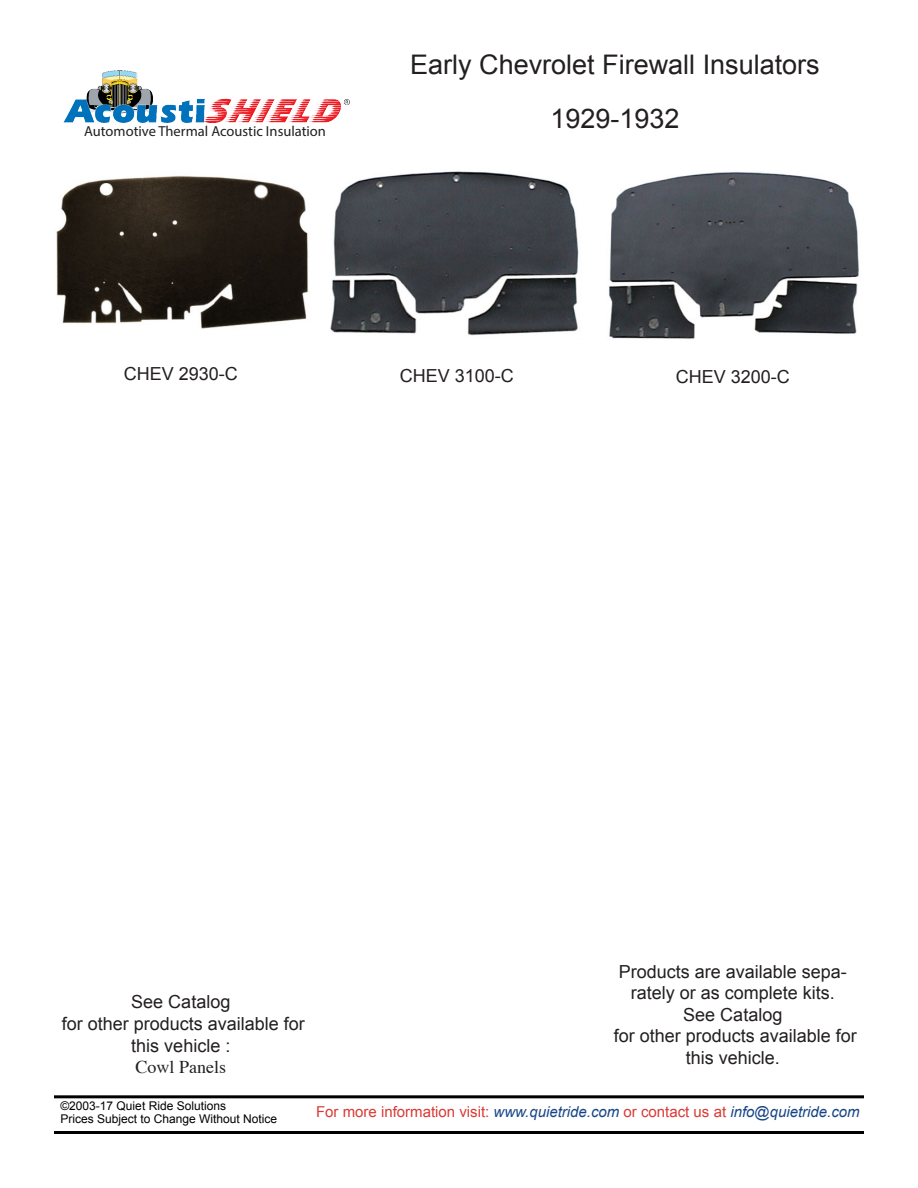
<style>
.page{position:relative;width:918px;height:1188px;background:#fff}
.page>*{position:absolute;margin:0;border:0;box-sizing:border-box;transform-origin:0 0}
.t1{font:27px "Arial";color:#231f20}
.t2{font:18px/21.6px "Arial";color:#231f20;text-align:center}
.t3{font:18px "Times";color:#231f20}
.Paragraph_Style3{font:15px "Arial";color:#da3935}
.t4{font:14.55px "Myriad Pro";color:#231f20}
.Paragraph_Style3-2{font:12px "Arial";color:#000}
.Paragraph_Style5{font:12px "Arial";color:#000}
.s1{font-style:italic;color:#164587}
</style>
<div class="page">
<img style="left:56px;top:175px;width:253px;height:154px">
<img style="left:330px;top:171px;width:249px;height:165px">
<img style="left:609px;top:172px;width:250px;height:167px">
<hr style="left:54px;top:1131px;width:810px;height:3px;background:#000">
<hr style="left:54px;top:1095px;width:810px;height:3px;background:#000">
<img style="left:64px;top:70px;width:285px;height:52px">
<p class="t4" style="left:84px;top:123px;width:243px">Automotive Thermal Acoustic Insulation</p>
<p class="t1" style="left:410px;top:46px;width:411px">Early Chevrolet Firewall Insulators</p>
<p class="t1" style="left:550px;top:100px;width:131px">1929-1932</p>
<p class="t2" style="left:124px;top:363px;width:116px">CHEV 2930-C</p>
<p class="t2" style="left:400px;top:365px;width:116px">CHEV 3100-C</p>
<p class="t2" style="left:676px;top:366px;width:116px">CHEV 3200-C</p>
<p class="t2" style="left:131px;top:991px;width:101px">See Catalog</p>
<p class="t2" style="left:62px;top:1013px;width:245px">for other products available for this vehicle :</p>
<p class="t3" style="left:136px;top:1050px;width:92px">Cowl Panels</p>
<p class="t2" style="left:619px;top:961px;width:230px">Products are available sepa&shy;rately or as complete kits.</p>
<p class="t2" style="left:683px;top:1004px;width:101px">See Catalog</p>
<p class="t2" style="left:614px;top:1025px;width:245px">for other products available for this vehicle.</p>
<p class="Paragraph_Style5" style="left:60px;top:1098px;width:167px">©2003-17 Quiet Ride Solutions</p>
<p class="Paragraph_Style3-2" style="left:60px;top:1111px;width:218px">Prices Subject to Change Without Notice</p>
<p class="Paragraph_Style3" style="left:316px;top:1102px;width:545px">For more information visit: <span class="s1">www.quietride.com</span> or contact us at <span class="s1">info@quietride.com</span></p>
</div>
